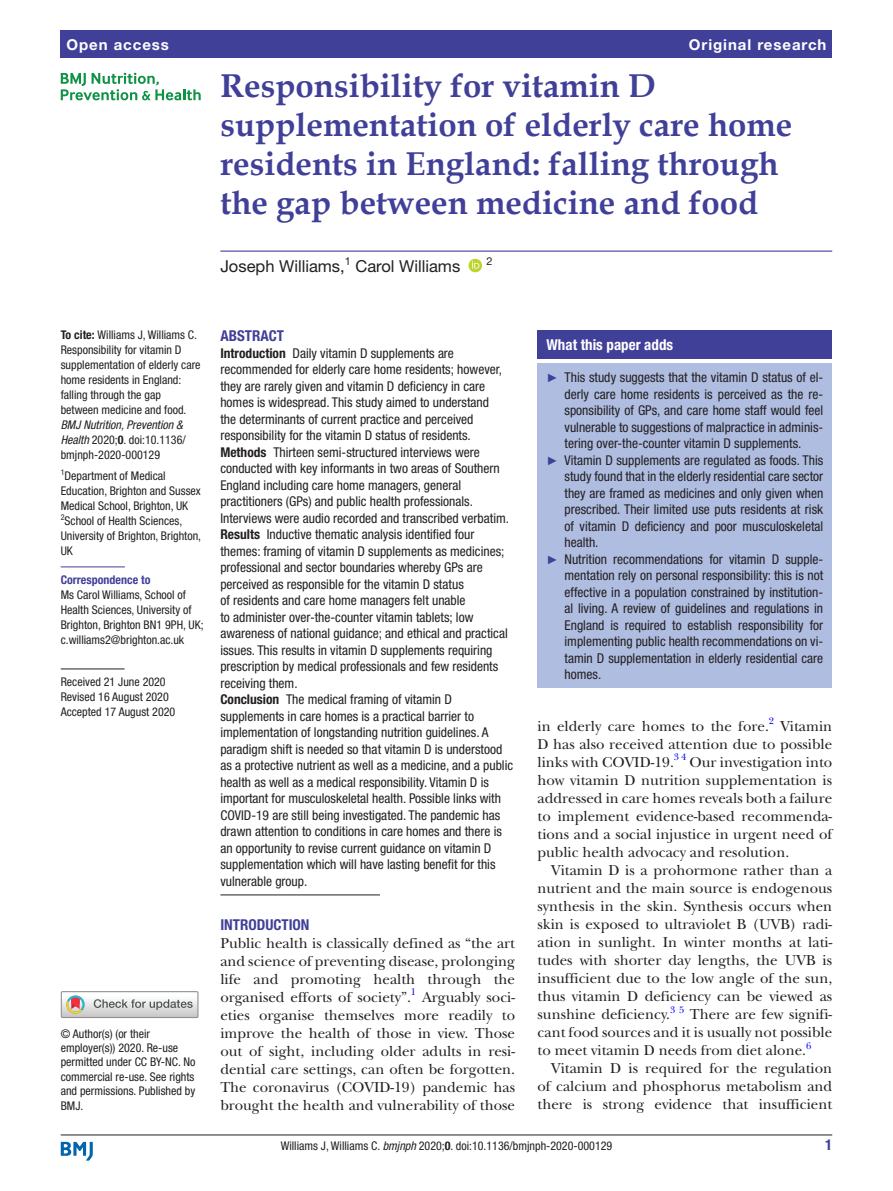
<style>
.page{position:relative;width:893px;height:1191px;background:#fff}
.page>*{position:absolute;margin:0;border:0;box-sizing:border-box;transform-origin:0 0}
.t1{font:700 33px/39px "Book Antiqua";color:#414099}
.t2{font:16.5px "Helvetica Neue LT Std";color:#231f20}
.t3{font:15px/18px "New Baskerville";color:#231f20;text-align:justify}
.t4{font:700 15px "Helvetica Neue LT Std";letter-spacing:.065em;color:#fff}
.t5{font:700 condensed 15px "Helvetica Neue LT Std";color:#414099}
.t6{font:700 condensed 15px "Helvetica Neue LT Std";color:#fff}
.t7{font:condensed 13.5px/16.5px "Helvetica Neue LT Std";color:#231f20}
.t8{font:condensed 12px/15px "Helvetica Neue LT Std";color:#231f20}
.t9{font:700 condensed 12px "Helvetica Neue LT Std";color:#414099}
.t10{font:10.95px "Helvetica Neue LT Std";color:#231f20}
.t11{font:9.9px "New Baskerville";color:#00f}
.t12{font:condensed 7.95px "Helvetica Neue LT Std";color:#231f20}
.s1{font-weight:700}
.s2{font-style:italic}
.s3{font-family:"Arial";font-stretch:normal;font-size:12px;color:#414099}
</style>
<div class="page">
<hr style="left:61px;top:1134px;width:771px;height:1px;background:#231f20">
<svg style="left:61px;top:1141px;width:32px;height:19px"></svg>
<div style="left:61px;top:31px;width:771px;height:27px;background:#414099"></div>
<hr style="left:220px;top:250px;width:612px;height:2px;background:#414099">
<svg style="left:468px;top:259px;width:14px;height:13px"></svg>
<hr style="left:61px;top:566px;width:64px;height:1px;background:#414099">
<hr style="left:61px;top:668px;width:64px;height:1px;background:#231f20">
<div style="left:61px;top:991px;width:138px;height:27px;border:1px solid #969090"></div>
<svg style="left:61px;top:991px;width:137px;height:26px"></svg>
<svg style="left:61px;top:73px;width:140px;height:27px"></svg>
<hr style="left:220px;top:894px;width:160px;height:1px;background:#231f20">
<div style="left:538px;top:331px;width:294px;height:28px;background:#414099"></div>
<div style="left:538px;top:363px;width:294px;height:325px;background:#afbde1"></div>
<p class="t4" style="left:66px;top:35px;width:104px">Open access</p>
<p class="t4" style="left:689px;top:35px;width:139px">Original research</p>
<h1 class="t1" style="left:220px;top:66px;width:573px">Responsibility for vitamin D supplementation of elderly care home residents in England: falling through the gap between medicine and food</h1>
<p class="t2" style="left:220px;top:257px;width:126px">Joseph Williams,</p>
<p class="t10" style="left:345px;top:254px;width:8px">1</p>
<p class="t2" style="left:355px;top:257px;width:106px">Carol Williams</p>
<p class="t10" style="left:487px;top:254px;width:8px">2</p>
<p class="t8" style="left:61px;top:327px;width:141px"><span class="s1">To cite:</span> Williams J, Williams C.<br>Responsibility for vitamin D supplementation of elderly care home residents in England: falling through the gap between medicine and food.</p>
<p class="t8" style="left:61px;top:417px;width:127px"><span class="s2">BMJ Nutrition, Prevention &amp;<br>Health</span> 2020;<span class="s1">0</span>. doi:10.1136/ bmjnph-2020-000129</p>
<p class="t12" style="left:61px;top:467px;width:5px">1</p>
<p class="t8" style="left:61px;top:468px;width:142px;text-indent:4px">Department of Medical<br>Education, Brighton and Sussex<br>Medical School, Brighton, UK</p>
<p class="t12" style="left:61px;top:512px;width:5px">2</p>
<p class="t8" style="left:61px;top:513px;width:142px;text-indent:4px">School of Health Sciences,<br>University of Brighton, Brighton,<br>UK</p>
<p class="t9" style="left:61px;top:572px;width:91px">Correspondence to</p>
<p class="t8" style="left:61px;top:587px;width:144px">Ms Carol Williams, School of<br>Health Sciences, University of<br>Brighton, Brighton BN1 9PH, UK; c.williams2@brighton.ac.uk</p>
<p class="t8" style="left:61px;top:674px;width:116px">Received 21 June 2020<br>Revised 16 August 2020<br>Accepted 17 August 2020</p>
<p class="t8" style="left:61px;top:1026px;width:136px;line-height:14.4px">© Author(s) (or their employer(s)) 2020. Re-use permitted under CC BY-NC. No commercial re-use. See rights and permissions. Published by<br>BMJ.</p>
<p class="t5" style="left:220px;top:327px;width:65px">ABSTRACT</p>
<p class="t7" style="left:220px;top:345px;width:294px"><span class="s1">Introduction</span> Daily vitamin D supplements are recommended for elderly care home residents; however, they are rarely given and vitamin D deficiency in care homes is widespread. This study aimed to understand<br>the determinants of current practice and perceived responsibility for the vitamin D status of residents.<br><span class="s1">Methods</span> Thirteen semi-structured interviews were conducted with key informants in two areas of Southern England including care home managers, general practitioners (GPs) and public health professionals.<br>Interviews were audio recorded and transcribed verbatim.<br><span class="s1">Results</span> Inductive thematic analysis identified four themes: framing of vitamin D supplements as medicines; professional and sector boundaries whereby GPs are perceived as responsible for the vitamin D status<br>of residents and care home managers felt unable<br>to administer over-the-counter vitamin tablets; low awareness of national guidance; and ethical and practical issues. This results in vitamin D supplements requiring prescription by medical professionals and few residents receiving them.<br><span class="s1">Conclusion</span> The medical framing of vitamin D supplements in care homes is a practical barrier to implementation of longstanding nutrition guidelines. A paradigm shift is needed so that vitamin D is understood as a protective nutrient as well as a medicine, and a public health as well as a medical responsibility. Vitamin D is important for musculoskeletal health. Possible links with COVID-19 are still being investigated. The pandemic has drawn attention to conditions in care homes and there is an opportunity to revise current guidance on vitamin D supplementation which will have lasting benefit for this vulnerable group.</p>
<p class="t5" style="left:220px;top:915px;width:91px">INTRODUCTION</p>
<p class="t3" style="left:220px;top:933px;width:296px">Public health is classically defined as “the art and science of preventing disease, prolonging life and promoting health through the organised efforts of society”.</p>
<p class="t11" style="left:411px;top:985px;width:7px">1</p>
<p class="t3" style="left:220px;top:987px;width:296px;text-indent:202px">Arguably soci&shy;eties organise themselves more readily to improve the health of those in view. Those out of sight, including older adults in resi&shy;dential care settings, can often be forgotten.<br>The coronavirus (COVID-19) pandemic has brought the health and vulnerability of those</p>
<p class="t6" style="left:547px;top:336px;width:128px">What this paper adds</p>
<p class="t7" style="left:547px;top:369px;width:278px"><span class="s3">►</span> This study suggests that the vitamin D status of el-</p>
<p class="t7" style="left:565px;top:385px;width:260px">derly care home residents is perceived as the re-</p>
<p class="t7" style="left:565px;top:402px;width:260px">sponsibility of GPs, and care home staff would feel</p>
<p class="t7" style="left:565px;top:418px;width:260px">vulnerable to suggestions of malpractice in adminis-</p>
<p class="t7" style="left:565px;top:435px;width:238px">tering over-the-counter vitamin D supplements.</p>
<p class="t7" style="left:547px;top:451px;width:278px"><span class="s3">►</span> Vitamin D supplements are regulated as foods. This</p>
<p class="t7" style="left:565px;top:468px;width:260px">study found that in the elderly residential care sector</p>
<p class="t7" style="left:565px;top:484px;width:260px">they are framed as medicines and only given when</p>
<p class="t7" style="left:565px;top:501px;width:260px">prescribed. Their limited use puts residents at risk</p>
<p class="t7" style="left:565px;top:517px;width:260px">of vitamin D deficiency and poor musculoskeletal</p>
<p class="t7" style="left:565px;top:534px;width:35px">health.</p>
<p class="t7" style="left:547px;top:550px;width:278px"><span class="s3">►</span> Nutrition recommendations for vitamin D supple-</p>
<p class="t7" style="left:565px;top:567px;width:260px">mentation rely on personal responsibility: this is not</p>
<p class="t7" style="left:565px;top:583px;width:260px">effective in a population constrained by institution-</p>
<p class="t7" style="left:565px;top:600px;width:260px">al living. A review of guidelines and regulations in</p>
<p class="t7" style="left:565px;top:616px;width:260px">England is required to establish responsibility for</p>
<p class="t7" style="left:565px;top:633px;width:260px">implementing public health recommendations on vi-</p>
<p class="t7" style="left:565px;top:649px;width:260px">tamin D supplementation in elderly residential care</p>
<p class="t7" style="left:565px;top:666px;width:38px">homes.</p>
<p class="t3" style="left:538px;top:717px;width:296px">in elderly care homes to the fore.<sup>2</sup> Vitamin D has also received attention due to possible links with COVID-19.</p>
<p class="t11" style="left:674px;top:751px;width:14px">3 4</p>
<p class="t3" style="left:538px;top:753px;width:296px;text-indent:152px">Our investigation into how vitamin D nutrition supplementation is addressed in care homes reveals both a failure to implement evidence-based recommenda&shy;tions and a social injustice in urgent need of public health advocacy and resolution.</p>
<p class="t3" style="left:538px;top:861px;width:296px;text-indent:14px">Vitamin D is a prohormone rather than a nutrient and the main source is endogenous synthesis in the skin. Synthesis occurs when skin is exposed to ultraviolet B (UVB) radi&shy;ation in sunlight. In winter months at lati&shy;tudes with shorter day lengths, the UVB is insufficient due to the low angle of the sun, thus vitamin D deficiency can be viewed as sunshine deficiency.<sup>3</sup> <sup>5</sup> There are few signifi&shy;cant food sources and it is usually not possible to meet vitamin D needs from diet alone.</p>
<p class="t11" style="left:806px;top:1039px;width:7px">6</p>
<p class="t3" style="left:538px;top:1059px;width:296px;text-indent:14px">Vitamin D is required for the regulation of calcium and phosphorus metabolism and there is strong evidence that insufficient</p>
<p class="t8" style="left:281px;top:1137px;width:333px">Williams J, Williams C. <span class="s2">bmjnph</span> 2020;<span class="s1">0</span>. doi:10.1136/bmjnph-2020-000129</p>
<p class="t5" style="left:825px;top:1135px;width:9px">1</p>
</div>
